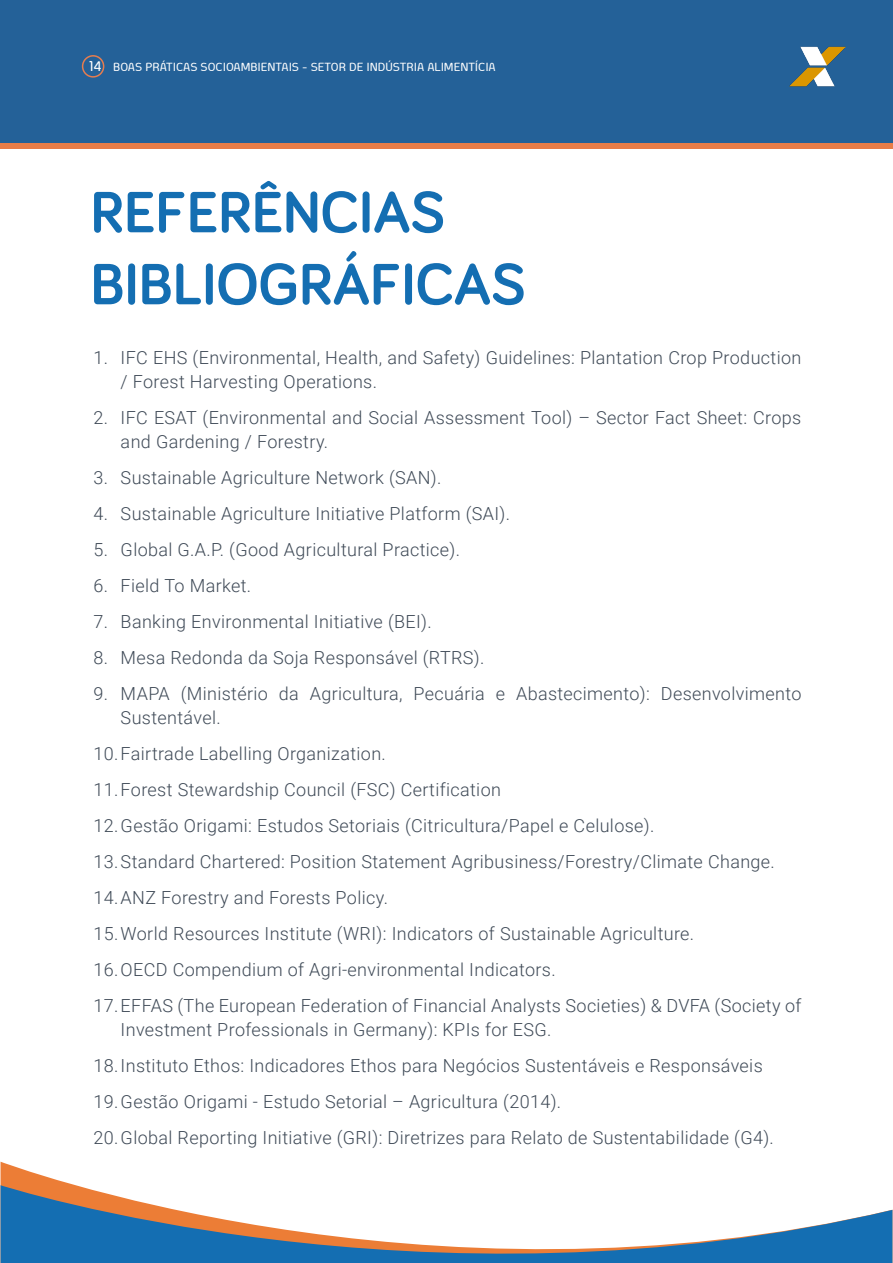
<style>
.page{position:relative;width:893px;height:1263px;background:#fff}
.page>*{position:absolute;margin:0;border:0;box-sizing:border-box;transform-origin:0 0}
.t1{font:700 60px/72px "Bariol";color:#146eb2}
.t2{font:300 18px/24px "Roboto";letter-spacing:.02em;color:#3f4a57}
.t3{font:500 13.5px "Aeroportal";color:#fff}
.s1{font-size:16.5px}
</style>
<div class="page">
<svg style="left:0;top:142px;width:893px;height:7px;background:#cc7953"></svg>
<div style="left:0;top:0;width:893px;height:142px;background:#246198"></div>
<img style="left:790px;top:46px;width:56px;height:41px">
<svg style="left:1px;top:1162px;width:74px;height:23px"></svg>
<svg style="left:1px;top:1185px;width:891px;height:78px"></svg>
<svg style="left:892px;top:1209px;width:1px;height:54px"></svg>
<div style="left:82px;top:55px;width:22px;height:23px;border:2px solid #e67d4f;border-radius:50%"></div>
<p class="t3" style="left:89px;top:60px;width:408px"><span class="s1">14</span> BOAS PRÁTICAS SOCIOAMBIENTAIS - SETOR DE INDÚSTRIA ALIMENTÍCIA</p>
<h1 class="t1" style="left:90px;top:174px;width:437px">REFERÊNCIAS<br>BIBLIOGRÁFICAS</h1>
<p class="t2" style="left:121px;top:345px;width:682px;text-indent:-27px">1. IFC EHS (Environmental, Health, and Safety) Guidelines: Plantation Crop Production / Forest Harvesting Operations.</p>
<p class="t2" style="left:121px;top:405px;width:682px;text-indent:-27px">2. IFC ESAT (Environmental and Social Assessment Tool) – Sector Fact Sheet: Crops and Gardening / Forestry.</p>
<p class="t2" style="left:94px;top:465px;width:349px">3. Sustainable Agriculture Network (SAN).</p>
<p class="t2" style="left:94px;top:501px;width:418px">4. Sustainable Agriculture Initiative Platform (SAI).</p>
<p class="t2" style="left:94px;top:537px;width:368px">5. Global G.A.P. (Good Agricultural Practice).</p>
<p class="t2" style="left:94px;top:573px;width:159px">6. Field To Market.</p>
<p class="t2" style="left:94px;top:609px;width:340px">7. Banking Environmental Initiative (BEI).</p>
<p class="t2" style="left:94px;top:645px;width:392px">8. Mesa Redonda da Soja Responsável (RTRS).</p>
<p class="t2" style="left:121px;top:681px;width:682px;text-indent:-27px">9. MAPA (Ministério da Agricultura, Pecuária e Abastecimento): Desenvolvimento<br>Sustentável.</p>
<p class="t2" style="left:94px;top:741px;width:294px">10.Fairtrade Labelling Organization.</p>
<p class="t2" style="left:94px;top:777px;width:409px">11.Forest Stewardship Council (FSC) Certification</p>
<p class="t2" style="left:94px;top:813px;width:562px">12.Gestão Origami: Estudos Setoriais (Citricultura/Papel e Celulose).</p>
<p class="t2" style="left:94px;top:849px;width:683px">13.Standard Chartered: Position Statement Agribusiness/Forestry/Climate Change.</p>
<p class="t2" style="left:94px;top:885px;width:296px">14.ANZ Forestry and Forests Policy.</p>
<p class="t2" style="left:94px;top:921px;width:602px">15.World Resources Institute (WRI): Indicators of Sustainable Agriculture.</p>
<p class="t2" style="left:94px;top:957px;width:464px">16.OECD Compendium of Agri-environmental Indicators.</p>
<p class="t2" style="left:121px;top:993px;width:682px;text-indent:-27px">17.EFFAS (The European Federation of Financial Analysts Societies) &amp; DVFA (Society of<br>Investment Professionals in Germany): KPIs for ESG.</p>
<p class="t2" style="left:94px;top:1053px;width:671px">18.Instituto Ethos: Indicadores Ethos para Negócios Sustentáveis e Responsáveis</p>
<p class="t2" style="left:94px;top:1089px;width:469px">19.Gestão Origami - Estudo Setorial – Agricultura (2014).</p>
<p class="t2" style="left:94px;top:1125px;width:682px">20.Global Reporting Initiative (GRI): Diretrizes para Relato de Sustentabilidade (G4).</p>
</div>
